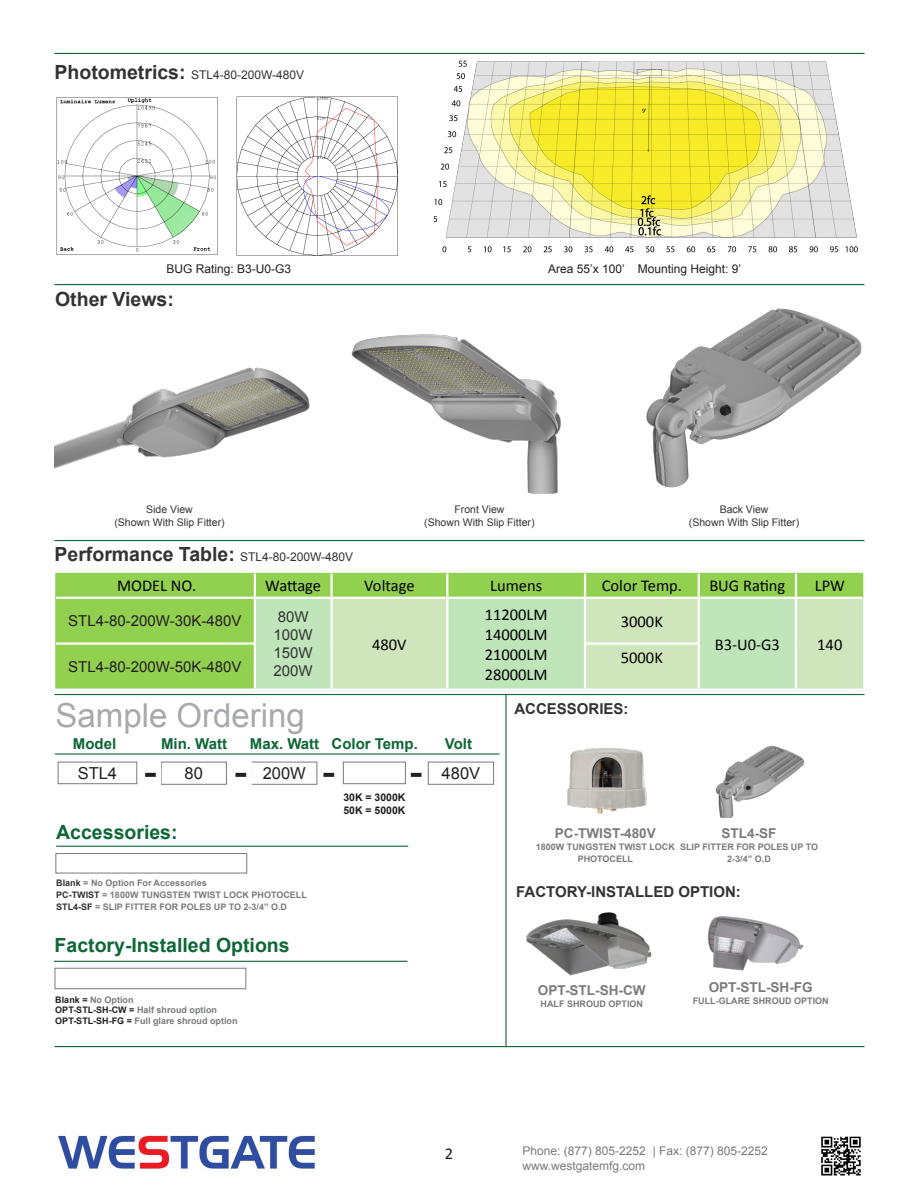
<style>
.page{position:relative;width:918px;height:1188px;background:#fff}
.page>*{position:absolute;margin:0;border:0;box-sizing:border-box;transform-origin:0 0}
.t1{font:33px "Arial";color:#a8a9ad}
.t2{font:700 28.5px "Verdana";color:#231f20}
.t3{font:700 19.5px "Arial";color:#333}
.t4{font:700 19.5px "Arial";color:#0d6736}
.t5{font:16.5px "Calibri";color:#000}
.t6{font:16.5px "Arial";color:#231f20}
.t7{font:16.5px "Calibri";color:#231f20}
.t8{font:15px "Arial";color:#231f20}
.t9{font:700 15px "Arial";color:#333}
.t10{font:700 15px "Arial";color:#0d6736}
.t11{font:15px "Arial";color:#333}
.t12{font:700 13.65px "Arial";color:#7a7b7e}
.t13{font:12px "Arial";color:#787a7d}
.t14{font:12px "Arial";color:#231f20}
.t15{font:12px "Arial";color:#333}
.t16{font:10.5px "Arial";color:#333}
.t17{font:700 10.5px "Arial";color:#231f20}
.t18{font:700 9px/12px "Arial";color:#7a7b7e;text-align:center}
.t19{font:700 9px "Arial";color:#787a7d}
.s1{font-weight:700;font-size:19.5px}
.s2{font-weight:400;font-size:12px}
.s3{color:#323332}
.s4{color:#231f20}
</style>
<div class="page">
<hr style="left:55px;top:540px;width:810px;height:1px;background:#0d6736">
<hr style="left:55px;top:284px;width:810px;height:1px;background:#0d6736">
<hr style="left:55px;top:53px;width:810px;height:1px;background:#0d6736">
<hr style="left:55px;top:694px;width:810px;height:1px;background:#0d6736">
<hr style="left:55px;top:1046px;width:810px;height:1px;background:#0d6736">
<div style="left:58px;top:762px;width:79px;height:22px;border:1px solid #787a7d"></div>
<div style="left:161px;top:762px;width:66px;height:23px;border:1px solid #787a7d"></div>
<div style="left:251px;top:762px;width:66px;height:23px;border:1px solid #787a7d"></div>
<div style="left:428px;top:762px;width:66px;height:23px;border:1px solid #787a7d"></div>
<div style="left:343px;top:762px;width:63px;height:22px;background:#fff;border:1px solid #787a7d"></div>
<hr style="left:55px;top:753px;width:444px;height:2px;background:#0d6736">
<img style="left:526px;top:912px;width:126px;height:64px">
<img style="left:707px;top:916px;width:97px;height:55px">
<hr style="left:54px;top:961px;width:354px;height:1px;background:#0d6736">
<div style="left:55px;top:968px;width:191px;height:21px;background:#fff;border:1px solid #787a7d"></div>
<hr style="left:505px;top:695px;width:2px;height:352px;background:#0d6736">
<img style="left:58px;top:1135px;width:257px;height:35px">
<img style="left:821px;top:1136px;width:40px;height:40px">
<div style="left:55px;top:573px;width:808px;height:116px;background:#92d050"></div>
<div style="left:256px;top:599px;width:74px;height:90px;background:#c0e5bb"></div>
<svg style="left:333px;top:599px;width:530px;height:90px;background:#c8e5bb"></svg>
<hr style="left:254px;top:574px;width:2px;height:23px;background:#fff">
<hr style="left:330px;top:574px;width:3px;height:23px;background:#fff">
<hr style="left:446px;top:574px;width:2px;height:23px;background:#fff">
<hr style="left:584px;top:574px;width:2px;height:23px;background:#fff">
<hr style="left:698px;top:574px;width:2px;height:23px;background:#fff">
<hr style="left:795px;top:574px;width:2px;height:23px;background:#fff">
<hr style="left:254px;top:599px;width:2px;height:43px;background:#fff">
<hr style="left:330px;top:599px;width:3px;height:45px;background:#fff">
<hr style="left:446px;top:599px;width:2px;height:45px;background:#fff">
<hr style="left:584px;top:599px;width:2px;height:43px;background:#fff">
<hr style="left:698px;top:599px;width:2px;height:43px;background:#fff">
<hr style="left:795px;top:599px;width:2px;height:45px;background:#fff">
<hr style="left:254px;top:645px;width:2px;height:44px;background:#fff">
<hr style="left:330px;top:644px;width:3px;height:45px;background:#fff">
<hr style="left:446px;top:644px;width:2px;height:45px;background:#fff">
<hr style="left:584px;top:645px;width:2px;height:44px;background:#fff">
<hr style="left:698px;top:645px;width:2px;height:44px;background:#fff">
<hr style="left:795px;top:644px;width:2px;height:45px;background:#fff">
<hr style="left:56px;top:597px;width:199px;height:2px;background:#fff">
<hr style="left:255px;top:597px;width:77px;height:2px;background:#fff">
<hr style="left:332px;top:597px;width:115px;height:2px;background:#fff">
<hr style="left:447px;top:597px;width:138px;height:2px;background:#fff">
<hr style="left:585px;top:597px;width:114px;height:2px;background:#fff">
<hr style="left:699px;top:597px;width:97px;height:2px;background:#fff">
<hr style="left:796px;top:597px;width:67px;height:2px;background:#fff">
<hr style="left:56px;top:642px;width:200px;height:3px;background:#fff">
<hr style="left:584px;top:642px;width:116px;height:3px;background:#fff">
<img style="left:433px;top:60px;width:425px;height:193px">
<img style="left:236px;top:96px;width:162px;height:160px">
<img style="left:56px;top:97px;width:162px;height:158px">
<img style="left:55px;top:367px;width:255px;height:102px">
<img style="left:646px;top:308px;width:216px;height:180px">
<img style="left:351px;top:334px;width:210px;height:160px">
<img style="left:567px;top:748px;width:80px;height:66px">
<div style="left:55px;top:853px;width:192px;height:20px;background:#fff;border:1px solid #787a7d"></div>
<hr style="left:56px;top:846px;width:352px;height:1px;background:#0d6736">
<img style="left:715px;top:745px;width:90px;height:73px">
<p class="t15" style="left:55px;top:67px;width:251px"><span class="s1">Photometrics:</span> STL4-80-200W-480V</p>
<p class="t14" style="left:167px;top:261px;width:126px">BUG Rating: B3-U0-G3</p>
<p class="t14" style="left:548px;top:261px;width:194px">Area 55’x 100’ Mounting Height: 9’</p>
<p class="t3" style="left:55px;top:286px;width:120px">Other Views:</p>
<p class="t16" style="left:146px;top:503px;width:48px">Side View</p>
<p class="t16" style="left:114px;top:515px;width:112px">(Shown With Slip Fitter)</p>
<p class="t3" style="left:55px;top:542px;width:300px">Performance Table: <span class="s2">STL4-80-200W-480V</span></p>
<p class="t16" style="left:454px;top:503px;width:51px">Front View</p>
<p class="t16" style="left:424px;top:515px;width:112px">(Shown With Slip Fitter)</p>
<p class="t16" style="left:720px;top:503px;width:50px">Back View</p>
<p class="t16" style="left:689px;top:515px;width:112px">(Shown With Slip Fitter)</p>
<p class="t5" style="left:117px;top:576px;width:81px">MODEL NO.</p>
<p class="t5" style="left:265px;top:576px;width:57px">Wattage</p>
<p class="t5" style="left:364px;top:576px;width:52px">Voltage</p>
<p class="t5" style="left:490px;top:576px;width:54px">Lumens</p>
<p class="t5" style="left:602px;top:576px;width:82px">Color Temp.</p>
<p class="t5" style="left:709px;top:576px;width:78px">BUG Rating</p>
<p class="t5" style="left:815px;top:576px;width:32px">LPW</p>
<p class="t8" style="left:68px;top:611px;width:175px">STL4-80-200W-30K-480V</p>
<p class="t11" style="left:278px;top:607px;width:32px">80W</p>
<p class="t11" style="left:274px;top:625px;width:41px">100W</p>
<p class="t11" style="left:274px;top:643px;width:41px">150W</p>
<p class="t11" style="left:274px;top:661px;width:41px">200W</p>
<p class="t5" style="left:485px;top:605px;width:64px">11200LM</p>
<p class="t5" style="left:485px;top:624px;width:64px">14000LM</p>
<p class="t5" style="left:485px;top:644px;width:64px">21000LM</p>
<p class="t5" style="left:485px;top:664px;width:64px">28000LM</p>
<p class="t5" style="left:621px;top:611px;width:44px">3000K</p>
<p class="t5" style="left:372px;top:634px;width:36px">480V</p>
<p class="t5" style="left:715px;top:634px;width:67px">B3-U0-G3</p>
<p class="t5" style="left:817px;top:634px;width:27px">140</p>
<p class="t5" style="left:621px;top:647px;width:44px">5000K</p>
<p class="t8" style="left:68px;top:657px;width:175px">STL4-80-200W-50K-480V</p>
<p class="t1" style="left:56px;top:694px;width:251px">Sample Ordering</p>
<p class="t6" style="left:78px;top:762px;width:41px">STL4</p>
<p class="t6" style="left:185px;top:763px;width:20px">80</p>
<p class="t6" style="left:263px;top:763px;width:45px">200W</p>
<p class="t6" style="left:442px;top:763px;width:40px">480V</p>
<p class="t10" style="left:161px;top:734px;width:68px">Min. Watt</p>
<p class="t10" style="left:250px;top:734px;width:71px">Max. Watt</p>
<p class="t10" style="left:332px;top:734px;width:88px">Color Temp.</p>
<p class="t10" style="left:445px;top:734px;width:29px">Volt</p>
<p class="t10" style="left:73px;top:734px;width:45px">Model</p>
<p class="t2" style="left:144px;top:755px;width:15px">-</p>
<p class="t2" style="left:234px;top:755px;width:15px">-</p>
<p class="t2" style="left:322px;top:755px;width:15px">-</p>
<p class="t2" style="left:410px;top:755px;width:15px">-</p>
<p class="t4" style="left:56px;top:819px;width:123px">Accessories:</p>
<p class="t18" style="left:56px;top:877px;width:152px"><span class="s3">Blank</span> = No Option For Accessories</p>
<p class="t18" style="left:56px;top:889px;width:252px"><span class="s3">PC-TWIST</span> = 1800W TUNGSTEN TWIST LOCK PHOTOCELL</p>
<p class="t18" style="left:56px;top:901px;width:232px"><span class="s3">STL4-SF</span> = SLIP FITTER FOR POLES UP TO 2-3/4” O.D</p>
<p class="t4" style="left:55px;top:933px;width:237px">Factory-Installed Options</p>
<p class="t19" style="left:55px;top:993px;width:80px"><span class="s4">Blank =</span> No Option</p>
<p class="t19" style="left:55px;top:1004px;width:163px"><span class="s4">OPT-STL-SH-CW =</span> Half shroud option</p>
<p class="t19" style="left:55px;top:1015px;width:184px"><span class="s4">OPT-STL-SH-FG =</span> Full glare shroud option</p>
<p class="t17" style="left:343px;top:791px;width:64px">30K = 3000K</p>
<p class="t17" style="left:343px;top:803px;width:64px">50K = 5000K</p>
<p class="t9" style="left:514px;top:698px;width:116px">ACCESSORIES:</p>
<p class="t12" style="left:555px;top:824px;width:103px">PC-TWIST-480V</p>
<p class="t18" style="left:536px;top:841px;width:141px">1800W TUNGSTEN TWIST LOCK<br>PHOTOCELL</p>
<p class="t12" style="left:722px;top:824px;width:57px">STL4-SF</p>
<p class="t18" style="left:680px;top:841px;width:140px">SLIP FITTER FOR POLES UP TO<br>2-3/4” O.D</p>
<p class="t9" style="left:516px;top:882px;width:226px">FACTORY-INSTALLED OPTION:</p>
<p class="t12" style="left:538px;top:981px;width:109px">OPT-STL-SH-CW</p>
<p class="t18" style="left:541px;top:998px;width:104px">HALF SHROUD OPTION</p>
<p class="t12" style="left:709px;top:978px;width:106px">OPT-STL-SH-FG</p>
<p class="t18" style="left:693px;top:995px;width:137px">FULL-GLARE SHROUD OPTION</p>
<p class="t7" style="left:445px;top:1144px;width:10px">2</p>
<p class="t13" style="left:523px;top:1143px;width:247px">Phone: (877) 805-2252 | Fax: (877) 805-2252</p>
<p class="t13" style="left:523px;top:1158px;width:124px">www.westgatemfg.com</p>
</div>
